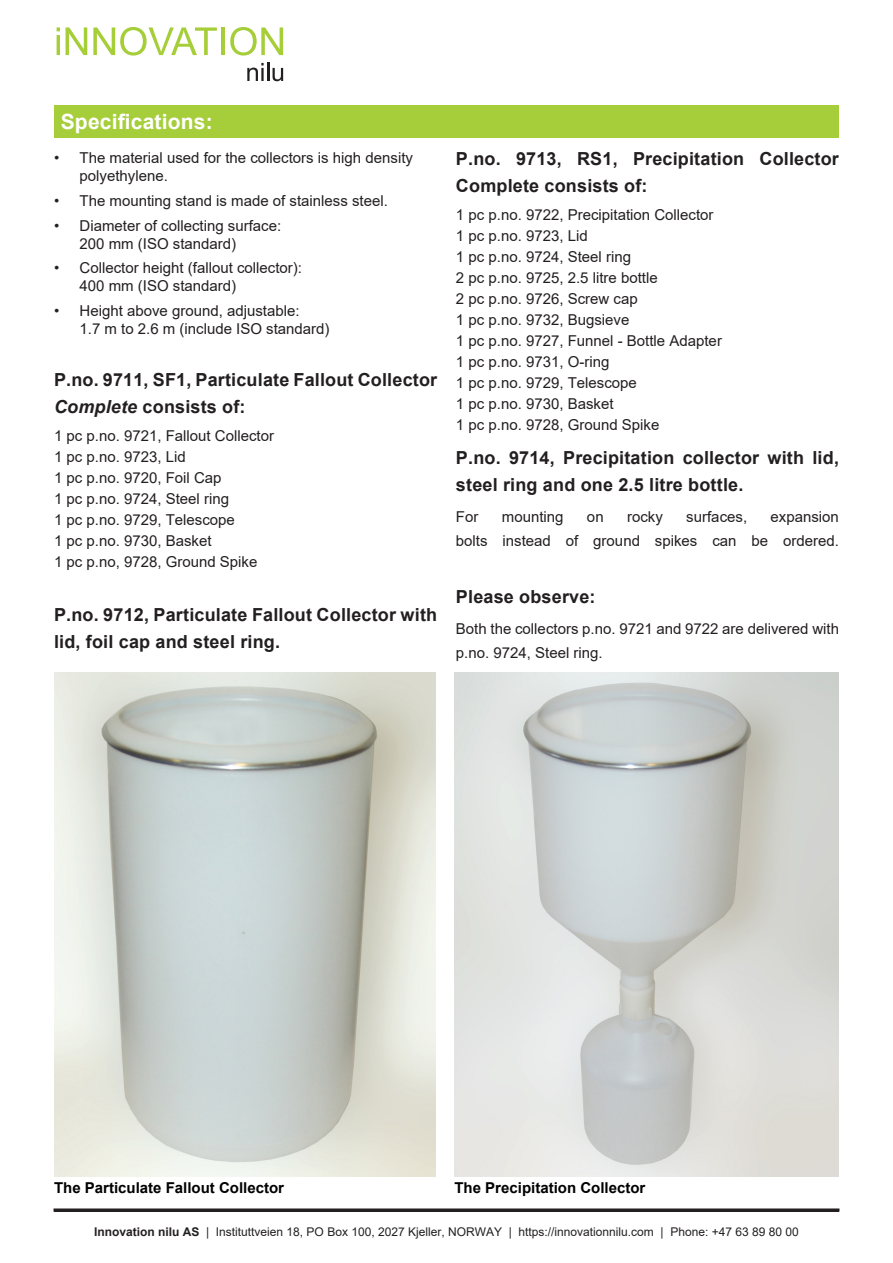
<style>
.page{position:relative;width:893px;height:1263px;background:#fff}
.page>*{position:absolute;margin:0;border:0;box-sizing:border-box;transform-origin:0 0}
.Mellomtittel{font:700 21px "Arial";letter-spacing:.01em;color:#fff}
.Mellomtittel-2{font:700 18px/27px "Arial";letter-spacing:.01em;color:#231f20}
.Liste_uten_punkter{font:15px "Arial";color:#231f20}
.Brødtekst{font:15px/18px "Arial";color:#231f20}
.Bildetekst{font:700 15px "Arial";color:#000}
.t1{font:12px "Arial";color:#231f20}
.s1{font-style:italic}
.s2{font-weight:700}
</style>
<div class="page">
<hr style="left:57px;top:35px;width:3px;height:20px;background:#a6ce39">
<svg style="left:57px;top:27px;width:3px;height:4px"></svg>
<svg style="left:66px;top:27px;width:21px;height:28px"></svg>
<svg style="left:93px;top:27px;width:124px;height:29px"></svg>
<hr style="left:221px;top:27px;width:4px;height:28px;background:#a6ce39">
<svg style="left:230px;top:27px;width:53px;height:29px"></svg>
<svg style="left:247px;top:63px;width:36px;height:18px"></svg>
<div style="left:54px;top:1209px;width:785px;height:2px;border:1px solid #231f20"></div>
<img style="left:54px;top:673px;width:381px;height:503px">
<img style="left:454px;top:673px;width:385px;height:503px">
<div style="left:54px;top:105px;width:785px;height:33px;background:#a6ce3b"></div>
<h3 class="Mellomtittel" style="left:61px;top:107px;width:154px">Specifications:</h3>
<p class="Brødtekst" style="left:80px;top:149px;width:335px;text-indent:-26px">• The material used for the collectors is high density polyethylene.</p>
<p class="Brødtekst" style="left:54px;top:191px;width:335px">• The mounting stand is made of stainless steel.</p>
<p class="Brødtekst" style="left:80px;top:216px;width:203px;text-indent:-26px">• Diameter of collecting surface:<br>200 mm (ISO standard)</p>
<p class="Brødtekst" style="left:80px;top:259px;width:224px;text-indent:-26px">• Collector height (fallout collector):<br>400 mm (ISO standard)</p>
<p class="Brødtekst" style="left:80px;top:302px;width:252px;text-indent:-26px">• Height above ground, adjustable:<br>1.7 m to 2.6 m (include ISO standard)</p>
<h3 class="Mellomtittel-2" style="left:54px;top:366px;width:385px">P.no. 9711, SF1, Particulate Fallout Collector<br><span class="s1">Complete</span> consists of:</h3>
<p class="Liste_uten_punkter" style="left:54px;top:425px;width:222px">1 pc p.no. 9721, Fallout Collector</p>
<p class="Liste_uten_punkter" style="left:54px;top:446px;width:133px">1 pc p.no. 9723, Lid</p>
<p class="Liste_uten_punkter" style="left:54px;top:467px;width:169px">1 pc p.no. 9720, Foil Cap</p>
<p class="Liste_uten_punkter" style="left:54px;top:488px;width:177px">1 pc p.no. 9724, Steel ring</p>
<p class="Liste_uten_punkter" style="left:54px;top:509px;width:182px">1 pc p.no. 9729, Telescope</p>
<p class="Liste_uten_punkter" style="left:54px;top:530px;width:159px">1 pc p.no. 9730, Basket</p>
<p class="Liste_uten_punkter" style="left:54px;top:551px;width:205px">1 pc p.no, 9728, Ground Spike</p>
<h3 class="Mellomtittel-2" style="left:54px;top:602px;width:385px">P.no. 9712, Particulate Fallout Collector with lid, foil cap and steel ring.</h3>
<h3 class="Mellomtittel-2" style="left:456px;top:146px;width:384px">P.no. 9713, RS1, Precipitation Collector<br>Complete consists of:</h3>
<p class="Liste_uten_punkter" style="left:456px;top:204px;width:259px">1 pc p.no. 9722, Precipitation Collector</p>
<p class="Liste_uten_punkter" style="left:456px;top:225px;width:133px">1 pc p.no. 9723, Lid</p>
<p class="Liste_uten_punkter" style="left:456px;top:246px;width:177px">1 pc p.no. 9724, Steel ring</p>
<p class="Liste_uten_punkter" style="left:456px;top:267px;width:203px">2 pc p.no. 9725, 2.5 litre bottle</p>
<p class="Liste_uten_punkter" style="left:456px;top:288px;width:183px">2 pc p.no. 9726, Screw cap</p>
<p class="Liste_uten_punkter" style="left:456px;top:309px;width:175px">1 pc p.no. 9732, Bugsieve</p>
<p class="Liste_uten_punkter" style="left:456px;top:330px;width:267px">1 pc p.no. 9727, Funnel - Bottle Adapter</p>
<p class="Liste_uten_punkter" style="left:456px;top:351px;width:155px">1 pc p.no. 9731, O-ring</p>
<p class="Liste_uten_punkter" style="left:456px;top:372px;width:182px">1 pc p.no. 9729, Telescope</p>
<p class="Liste_uten_punkter" style="left:456px;top:393px;width:159px">1 pc p.no. 9730, Basket</p>
<p class="Liste_uten_punkter" style="left:456px;top:414px;width:205px">1 pc p.no. 9728, Ground Spike</p>
<h3 class="Mellomtittel-2" style="left:456px;top:444px;width:385px">P.no. 9714, Precipitation collector with lid, steel ring and one 2.5 litre bottle.</h3>
<p class="Brødtekst" style="left:456px;top:507px;width:24px">For</p>
<p class="Brødtekst" style="left:502px;top:507px;width:63px">mounting</p>
<p class="Brødtekst" style="left:587px;top:507px;width:18px">on</p>
<p class="Brødtekst" style="left:627px;top:507px;width:37px">rocky</p>
<p class="Brødtekst" style="left:686px;top:507px;width:62px">surfaces,</p>
<p class="Brødtekst" style="left:456px;top:504px;width:384px;line-height:24px;text-align:right">expansion<br>bolts instead of ground spikes can be ordered.</p>
<h3 class="Mellomtittel-2" style="left:456px;top:584px;width:141px">Please observe:</h3>
<p class="Brødtekst" style="left:456px;top:617px;width:384px;line-height:24px">Both the collectors p.no. 9721 and 9722 are delivered with p.no. 9724, Steel ring.</p>
<p class="Bildetekst" style="left:54px;top:1177px;width:232px">The Particulate Fallout Collector</p>
<p class="Bildetekst" style="left:454px;top:1177px;width:192px">The Precipitation Collector</p>
<p class="t1" style="left:94px;top:1223px;width:706px"><span class="s2">Innovation nilu AS</span> | Instituttveien 18, PO Box 100, 2027 Kjeller, NORWAY | https://innovationnilu.com | Phone: +47 63 89 80 00</p>
</div>
